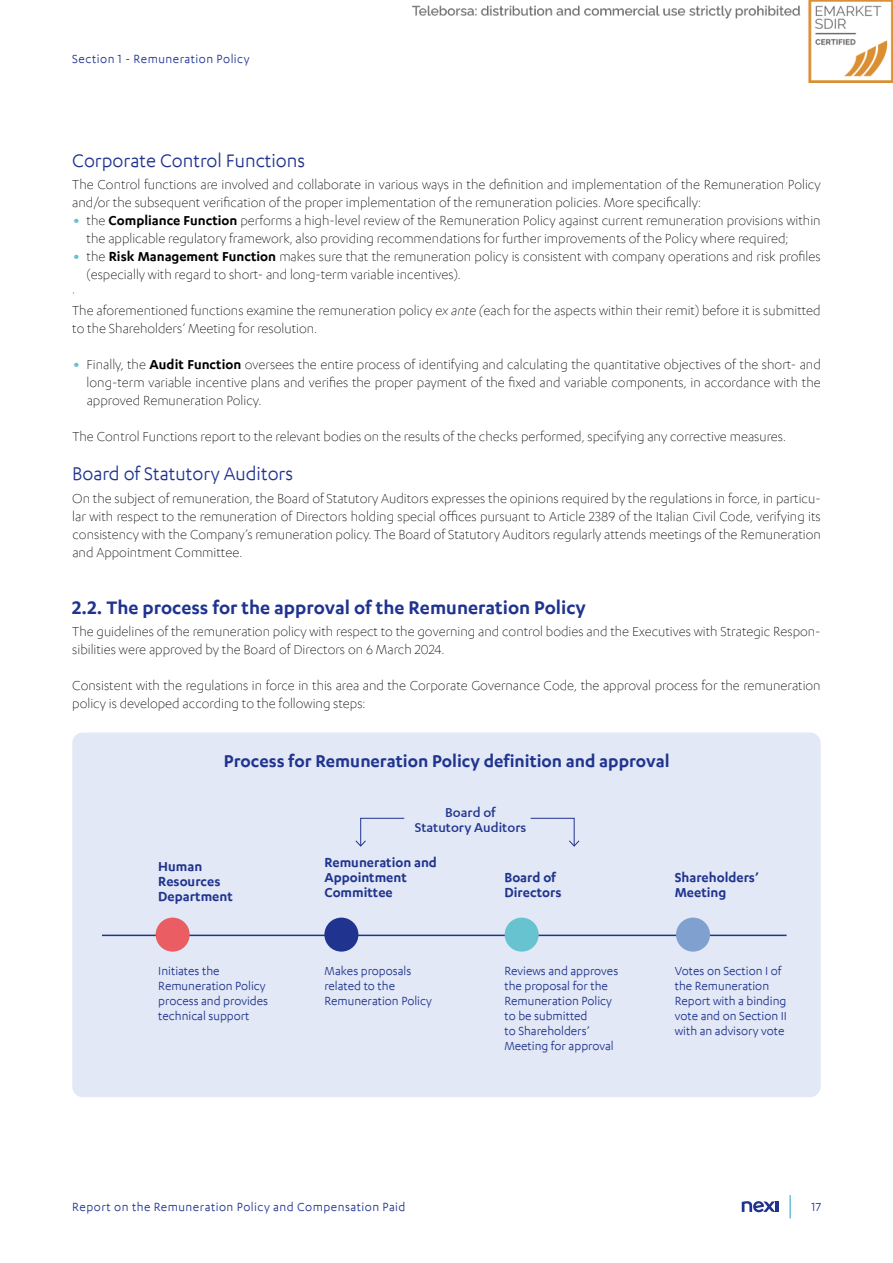
<style>
.page{position:relative;width:893px;height:1263px;background:#fff}
.page>*{position:absolute;margin:0;border:0;box-sizing:border-box;transform-origin:0 0}
.t1{font:600 21px "Karbon App";color:#20348f}
.t2{font:21px "Karbon App";color:#20348f}
.t3{font:600 19.5px "Karbon App";color:#20348f}
.t4{font:300 15px/18px "Karbon App";color:#000}
.t5{font:600 15px/15px "Karbon App";color:#20348f}
.t6{font:500 15px/15px "Karbon App";color:#20348f;text-align:center}
.t7{font:13.5px/15px "Karbon App";color:#20348f}
.t8{font:13.5px "Karbon App";letter-spacing:.035em;color:#20348f}
.s1{font-size:30px;color:#67c3d0}
.s2{font-weight:600}
.s3{font-style:italic}
</style>
<div class="page">
<hr style="left:789px;top:1195px;width:2px;height:23px;background:#67c3d0">
<svg style="left:742px;top:1201px;width:37px;height:11px"></svg>
<div style="left:72px;top:732px;width:749px;height:365px;background:#e2e8f5;border-radius:11px"></div>
<hr style="left:102px;top:934px;width:685px;height:2px;background:#20348f">
<div style="left:156px;top:917px;width:34px;height:35px;background:#ea5d63;border-radius:50%"></div>
<div style="left:324px;top:917px;width:34px;height:35px;background:#20348f;border-radius:50%"></div>
<div style="left:505px;top:917px;width:34px;height:35px;background:#67c3d0;border-radius:50%"></div>
<div style="left:676px;top:917px;width:34px;height:35px;background:#80a1d0;border-radius:50%"></div>
<svg style="left:355px;top:817px;width:50px;height:30px"></svg>
<svg style="left:530px;top:817px;width:50px;height:30px"></svg>
<img style="left:413px;top:0;width:480px;height:82px">
<p class="t8" style="left:72px;top:52px;width:179px">Section 1 - Remuneration Policy</p>
<h1 class="t2" style="left:72px;top:149px;width:234px">Corporate Control Functions</h1>
<p class="t4" style="left:72px;top:175px;width:750px">The Control functions are involved and collaborate in various ways in the definition and implementation of the Remuneration Policy and/or the subsequent verification of the proper implementation of the remuneration policies. More specifically:</p>
<p class="t4" style="left:87px;top:211px;width:736px;text-indent:-14px"><span class="s1">•</span> the <span class="s2">Compliance Function</span> performs a high-level review of the Remuneration Policy against current remuneration provisions within the applicable regulatory framework, also providing recommendations for further improvements of the Policy where required;</p>
<p class="t4" style="left:72px;top:247px;width:750px"><span class="s1">•</span> the <span class="s2">Risk Management Function</span> makes sure that the remuneration policy is consistent with company operations and risk profiles</p>
<p class="t4" style="left:87px;top:265px;width:376px">(especially with regard to short- and long-term variable incentives).</p>
<p class="t4" style="left:72px;top:283px;width:4px">·</p>
<p class="t4" style="left:72px;top:301px;width:750px">The aforementioned functions examine the remuneration policy <span class="s3">ex ante (</span>each for the aspects within their remit) before it is submitted</p>
<p class="t4" style="left:72px;top:319px;width:246px">to the Shareholders’ Meeting for resolution.</p>
<p class="t4" style="left:87px;top:355px;width:736px;text-align:justify;text-indent:-14px"><span class="s1">•</span> Finally, the <span class="s2">Audit Function</span> oversees the entire process of identifying and calculating the quantitative objectives of the short- and long-term variable incentive plans and verifies the proper payment of the fixed and variable components, in accordance with the approved Remuneration Policy.</p>
<p class="t4" style="left:72px;top:427px;width:715px">The Control Functions report to the relevant bodies on the results of the checks performed, specifying any corrective measures.</p>
<h1 class="t2" style="left:72px;top:463px;width:222px">Board of Statutory Auditors</h1>
<p class="t4" style="left:72px;top:489px;width:750px;text-align:justify">On the subject of remuneration, the Board of Statutory Auditors expresses the opinions required by the regulations in force, in particu&shy;lar with respect to the remuneration of Directors holding special offices pursuant to Article 2389 of the Italian Civil Code, verifying its consistency with the Company’s remuneration policy. The Board of Statutory Auditors regularly attends meetings of the Remuneration and Appointment Committee.</p>
<h1 class="t1" style="left:72px;top:595px;width:515px">2.2. The process for the approval of the Remuneration Policy</h1>
<p class="t4" style="left:72px;top:622px;width:750px">The guidelines of the remuneration policy with respect to the governing and control bodies and the Executives with Strategic Respon&shy;sibilities were approved by the Board of Directors on 6 March 2024.</p>
<p class="t4" style="left:72px;top:676px;width:750px">Consistent with the regulations in force in this area and the Corporate Governance Code, the approval process for the remuneration policy is developed according to the following steps:</p>
<h2 class="t3" style="left:224px;top:750px;width:447px">Process for Remuneration Policy definition and approval</h2>
<p class="t6" style="left:415px;top:805px;width:113px">Board of<br>Statutory Auditors</p>
<p class="t5" style="left:158px;top:858px;width:76px">Human<br>Resources<br>Department</p>
<p class="t5" style="left:324px;top:854px;width:114px">Remuneration and<br>Appointment<br>Committee</p>
<p class="t5" style="left:504px;top:869px;width:58px">Board of<br>Directors</p>
<p class="t5" style="left:675px;top:869px;width:85px">Shareholders’<br>Meeting</p>
<p class="t7" style="left:158px;top:963px;width:111px">Initiates the<br>Remuneration Policy process and provides technical support</p>
<p class="t7" style="left:324px;top:963px;width:109px">Makes proposals related to the<br>Remuneration Policy</p>
<p class="t7" style="left:504px;top:963px;width:115px">Reviews and approves the proposal for the<br>Remuneration Policy to be submitted<br>to Shareholders’<br>Meeting for approval</p>
<p class="t7" style="left:675px;top:963px;width:114px">Votes on Section I of the Remuneration<br>Report with a binding vote and on Section II with an advisory vote</p>
<p class="t8" style="left:72px;top:1199px;width:335px">Report on the Remuneration Policy and Compensation Paid</p>
<p class="t7" style="left:811px;top:1199px;width:11px">17</p>
</div>
